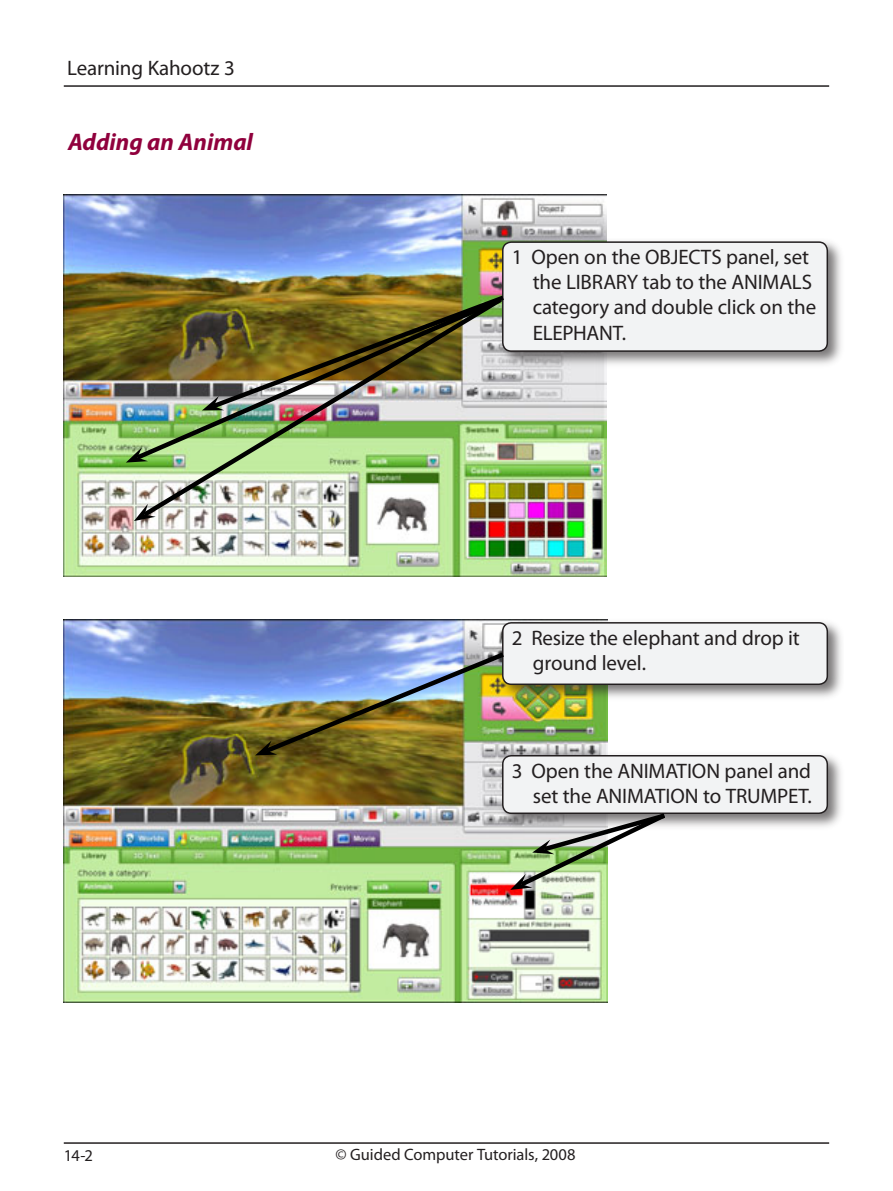
<style>
.page{position:relative;width:893px;height:1191px;background:#fff}
.page>*{position:absolute;margin:0;border:0;box-sizing:border-box;transform-origin:0 0}
.t1{font:italic 700 24px "Myriad Pro";color:#90003d}
.t2{font:21px/25.2px "Myriad Pro";letter-spacing:-.005em;color:#231f20}
.t3{font:16.5px "Myriad Pro";letter-spacing:-.005em;color:#231f20}
</style>
<div class="page">
<hr style="left:64px;top:1142px;width:765px;height:1px;background:#231f20">
<hr style="left:64px;top:85px;width:765px;height:2px;background:#231f20">
<img style="left:64px;top:195px;width:543px;height:381px">
<img style="left:64px;top:619px;width:543px;height:383px">
<div style="left:498px;top:618px;width:346px;height:84px;background:#231f20;opacity:.6"></div>
<div style="left:503px;top:623px;width:324px;height:61px;background:#f2f3f4;border-radius:9px"></div>
<div style="left:502px;top:622px;width:326px;height:63px;border:2px solid #231f20;border-radius:9px"></div>
<img style="left:255px;top:648px;width:254px;height:108px">
<div style="left:498px;top:238px;width:348px;height:131px;background:#231f20;opacity:.6"></div>
<div style="left:503px;top:242px;width:324px;height:109px;background:#f2f3f4;border-radius:9px"></div>
<div style="left:502px;top:241px;width:326px;height:111px;border:2px solid #231f20;border-radius:9px"></div>
<img style="left:139px;top:293px;width:368px;height:228px">
<svg style="left:134px;top:504px;width:22px;height:17px"></svg>
<img style="left:131px;top:294px;width:375px;height:169px">
<svg style="left:126px;top:447px;width:22px;height:15px"></svg>
<img style="left:202px;top:292px;width:307px;height:120px">
<div style="left:498px;top:751px;width:348px;height:80px;background:#231f20;opacity:.6"></div>
<div style="left:503px;top:755px;width:324px;height:58px;background:#f2f3f4;border-radius:9px"></div>
<div style="left:502px;top:755px;width:326px;height:59px;border:2px solid #231f20;border-radius:9px"></div>
<svg style="left:510px;top:811px;width:160px;height:79px"></svg>
<p class="t2" style="left:67px;top:55px;width:169px">Learning Kahootz 3</p>
<p class="t1" style="left:68px;top:126px;width:186px">Adding an Animal</p>
<p class="t2" style="left:533px;top:244px;width:285px;text-indent:-21px">1 Open on the OBJECTS panel, set the LIBRARY tab to the ANIMALS category and double click on the<br>ELEPHANT.</p>
<p class="t2" style="left:533px;top:624px;width:269px;text-indent:-21px">2 Resize the elephant and drop it ground level.</p>
<p class="t2" style="left:512px;top:757px;width:302px;text-align:right">3 Open the ANIMATION panel and set the ANIMATION to TRUMPET.</p>
<p class="t3" style="left:64px;top:1145px;width:31px">14-2</p>
<p class="t3" style="left:335px;top:1144px;width:242px">© Guided Computer Tutorials, 2008</p>
</div>
